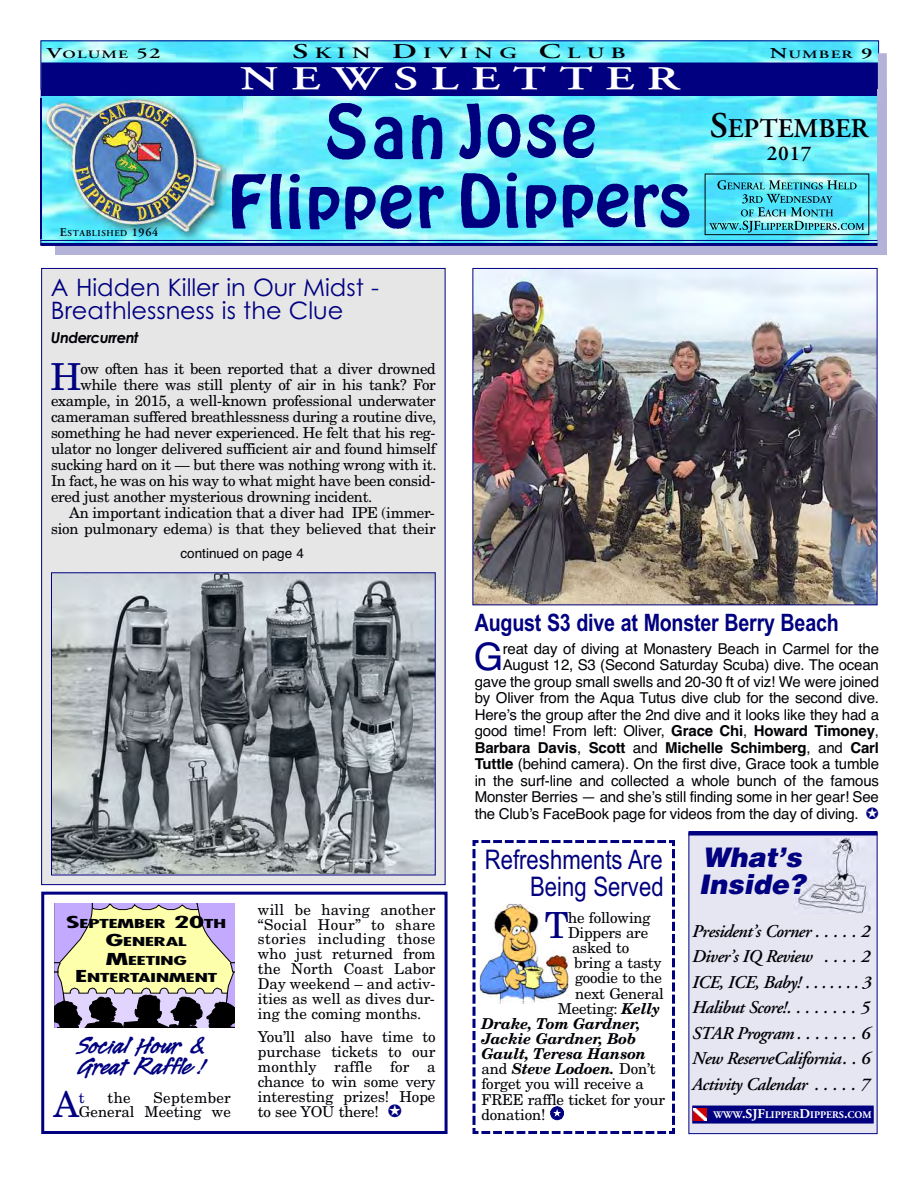
<style>
.page{position:relative;width:918px;height:1188px;background:#fff}
.page>*{position:absolute;margin:0;border:0;box-sizing:border-box;transform-origin:0 0}
.t1{font:37.95px "Helvetica";color:#000080}
.t2{font:37.2px "New Century Schlbk";color:#000080}
.t3{font:36px "New Century Schlbk";color:#000080}
.t4{font:35.55px "New Century Schlbk";color:#000080}
.t5{font:600 33px "Adobe Garamond";letter-spacing:.255em;color:#fff;scale:1.5 1}
.t6{font:700 28.5px/20.9px "Legault";letter-spacing:-.01em;color:#000080}
.t7{font:27px/27px "Arial Narrow";color:#000080;text-align:right}
.t8{font:italic 900 27px/27px "Helvetica";color:#000080}
.t9{font:600 27px "Adobe Garamond";color:#000006}
.t10{font:24px/23px "Century Gothic";color:#000080}
.t11{font:700 24px "Arial Narrow";letter-spacing:-.01em;color:#000080}
.t12{font:600 21px "Adobe Garamond";color:#000006}
.t13{font:italic 600 18px/25.5px "Adobe Garamond";letter-spacing:-.03em;color:#000006;text-align:justify}
.t14{font:600 15.75px "Adobe Garamond";letter-spacing:.27em;color:#000006;scale:1.5 1}
.t15{font:15px/14.9px "New Century Schlbk";letter-spacing:-.02em;color:#000006;text-align:justify}
.t16{font:15px "Helvetica";letter-spacing:-.01em;color:#000006}
.t17{font:italic 700 15px "New Century Schlbk";letter-spacing:-.01em;color:#000006}
.t18{font:700 15px "Helvetica";letter-spacing:-.01em;color:#000006}
.t19{font:15px/14.9px "New Century Schlbk";color:#000006;text-align:right}
.t20{font:italic 700 15px "Century Gothic";letter-spacing:-.04em;color:#000006}
.t21{font:15px "New Century Schlbk";color:#000080}
.t22{font:13.5px "Helvetica";color:#000006}
.t23{font:700 condensed 12px/18.1px "Futura";letter-spacing:-.025em;color:#000006;text-align:center;scale:2 1}
.t24{font:600 11.25px "Adobe Garamond";letter-spacing:.07em;color:#000006;scale:1.5 1}
.t25{font:700 10.2px "Adobe Garamond";color:#fff}
.t26{font:600 9px "Adobe Garamond";letter-spacing:.07em;color:#000006}
.s1{font-size:15px}
.s2{font-size:21px}
.s3{font-size:12px}
.s4{font-size:16.05px}
.s5{font-size:36px}
.s6{font-weight:700}
.s7{font-weight:400}
.s8{font-weight:700;font-style:italic}
.s9{font-weight:400;font-style:normal}
.s10{font-size:13.5px}
</style>
<div class="page">
<div style="left:41px;top:892px;width:407px;height:242px;border:3px solid #000080"></div>
<svg style="left:54px;top:903px;width:181px;height:125px;background:#c2bca5"></svg>
<img style="left:42px;top:42px;width:835px;height:21px">
<div style="left:41px;top:63px;width:837px;height:33px;background:#000080"></div>
<div style="left:878px;top:53px;width:9px;height:199px;background:#b3b3d9"></div>
<img style="left:41px;top:90px;width:837px;height:149px">
<img style="left:40px;top:239px;width:838px;height:4px">
<img style="left:242px;top:90px;width:203px;height:1px">
<div style="left:56px;top:246px;width:831px;height:8px;background:#b3b3d9"></div>
<img style="left:705px;top:174px;width:164px;height:61px">
<img style="left:717px;top:180px;width:36px;height:10px">
<img style="left:742px;top:194px;width:44px;height:10px">
<img style="left:741px;top:207px;width:45px;height:9px">
<img style="left:709px;top:223px;width:30px;height:7px">
<img style="left:40px;top:98px;width:202px;height:141px">
<hr style="left:40px;top:240px;width:838px;height:1px;background:#000080">
<hr style="left:40px;top:243px;width:838px;height:3px;background:#000080">
<img style="left:230px;top:98px;width:466px;height:136px">
<div style="left:42px;top:269px;width:403px;height:615px;background:#e6e6e6"></div>
<div style="left:689px;top:833px;width:188px;height:300px;background:#e6e6f2"></div>
<div style="left:692px;top:1106px;width:182px;height:18px;background:#000080"></div>
<img style="left:795px;top:839px;width:73px;height:74px">
<svg style="left:694px;top:1108px;width:13px;height:13px"></svg>
<div style="left:688px;top:831px;width:190px;height:5px;background:#000080"></div>
<img style="left:474px;top:270px;width:402px;height:333px">
<div style="left:472px;top:268px;width:406px;height:337px;border:1px solid #000080"></div>
<img style="left:53px;top:574px;width:381px;height:299px">
<div style="left:51px;top:572px;width:385px;height:303px;border:1px solid #000080"></div>
<svg style="left:472px;top:840px;width:203px;height:294px"></svg>
<p class="t24" style="left:47px;top:50px;width:77px"><span class="s1">V</span>OLUME <span class="s1">52</span></p>
<p class="t14" style="left:292px;top:47px;width:224px"><span class="s2">S</span>KIN <span class="s2">D</span>IVING <span class="s2">C</span>LUB</p>
<p class="t24" style="left:770px;top:50px;width:70px"><span class="s1">N</span>UMBER <span class="s1">9</span></p>
<h3 class="t5" style="left:240px;top:66px;width:294px">NEWSLETTER</h3>
<p class="t26" style="left:60px;top:230px;width:100px"><span class="s3">E</span>STABLISHED <span class="s3">1964</span></p>
<h3 class="t10" style="left:51px;top:276px;width:330px">A Hidden Killer in Our Midst -<br>Breathlessness is the Clue</h3>
<p class="t20" style="left:51px;top:329px;width:89px">Undercurrent</p>
<h2 class="t2" style="left:50px;top:363px;width:32px">H</h2>
<p class="t15" style="left:80px;top:363px;width:357px">ow often has it been reported that a diver drowned</p>
<p class="t15" style="left:80px;top:379px;width:357px">while there was still plenty of air in his tank? For</p>
<p class="t15" style="left:51px;top:395px;width:386px">example, in 2015, a well-known professional underwater</p>
<p class="t15" style="left:51px;top:411px;width:387px">cameraman suffered breathlessness during a routine dive,</p>
<p class="t15" style="left:51px;top:427px;width:386px">something he had never experienced. He felt that his reg-</p>
<p class="t15" style="left:51px;top:443px;width:386px">ulator no longer delivered sufficient air and found himself</p>
<p class="t15" style="left:51px;top:459px;width:387px">sucking hard on it — but there was nothing wrong with it.</p>
<p class="t15" style="left:51px;top:475px;width:386px">In fact, he was on his way to what might have been consid-</p>
<p class="t15" style="left:51px;top:491px;width:323px">ered just another mysterious drowning incident.</p>
<p class="t15" style="left:69px;top:507px;width:367px">An important indication that a diver had IPE (immer-</p>
<p class="t15" style="left:51px;top:523px;width:386px">sion pulmonary edema) is that they believed that their</p>
<p class="t22" style="left:181px;top:546px;width:125px">continued on page 4</p>
<p class="t23" style="left:66px;top:915px;width:82px"><span class="s4">S</span>EPTEMBER <span class="s4">20</span>TH<br><span class="s4">G</span>ENERAL<br><span class="s4">M</span>EETING<br><span class="s4">E</span>NTERTAINMENT</p>
<h3 class="t6" style="left:77px;top:1037px;width:131px">Social Hour &amp;<br>Great Raffle !</h3>
<h3 class="t4" style="left:53px;top:1092px;width:27px">A</h3>
<p class="t21" style="left:79px;top:1092px;width:7px">t</p>
<p class="t15" style="left:108px;top:1091px;width:25px">the</p>
<p class="t19" style="left:79px;top:1091px;width:153px">September<br>General Meeting we</p>
<p class="t15" style="left:258px;top:903px;width:179px">will be having another “Social Hour” to share stories including those who just returned from the North Coast Labor Day weekend – and activ&shy;ities as well as dives dur&shy;ing the coming months.</p>
<p class="t15" style="left:258px;top:1031px;width:179px">You’ll also have time to purchase tickets to our monthly raffle for a chance to win some very interesting prizes! Hope to see YOU there!</p>
<h3 class="t9" style="left:710px;top:118px;width:160px"><span class="s5">S</span>EPTEMBER</h3>
<h3 class="t12" style="left:767px;top:145px;width:46px">2017</h3>
<h3 class="t11" style="left:475px;top:609px;width:366px">August S3 dive at Monster Berry Beach</h3>
<h1 class="t1" style="left:474px;top:635px;width:31px">G</h1>
<p class="t16" style="left:503px;top:640px;width:378px">reat day of diving at Monastery Beach in Carmel for the</p>
<p class="t16" style="left:503px;top:656px;width:378px">August 12, S3 (Second Saturday Scuba) dive. The ocean</p>
<p class="t16" style="left:475px;top:673px;width:406px">gave the group small swells and 20-30 ft of viz! We were joined</p>
<p class="t16" style="left:475px;top:689px;width:406px">by Oliver from the Aqua Tutus dive club for the second dive.</p>
<p class="t16" style="left:475px;top:706px;width:406px">Here’s the group after the 2nd dive and it looks like they had a</p>
<p class="t16" style="left:475px;top:722px;width:406px">good time! From left: Oliver, <span class="s6">Grace Chi</span>, <span class="s6">Howard Timoney</span>,</p>
<p class="t18" style="left:475px;top:739px;width:406px">Barbara Davis<span class="s7">,</span> Scott <span class="s7">and</span> Michelle Schimberg<span class="s7">, and</span> Carl</p>
<p class="t16" style="left:475px;top:755px;width:406px"><span class="s6">Tuttle</span> (behind camera). On the first dive, Grace took a tumble</p>
<p class="t16" style="left:475px;top:772px;width:406px">in the surf-line and collected a whole bunch of the famous</p>
<p class="t16" style="left:475px;top:788px;width:406px">Monster Berries — and she’s still finding some in her gear! See</p>
<p class="t16" style="left:475px;top:805px;width:386px">the Club’s FaceBook page for videos from the day of diving.</p>
<h3 class="t7" style="left:485px;top:846px;width:180px">Refreshments Are<br>Being Served</h3>
<h3 class="t3" style="left:545px;top:912px;width:25px">T</h3>
<p class="t15" style="left:568px;top:912px;width:84px">he following</p>
<p class="t15" style="left:568px;top:927px;width:82px">Dippers are</p>
<p class="t15" style="left:572px;top:942px;width:59px">asked to</p>
<p class="t15" style="left:574px;top:957px;width:89px">bring a tasty</p>
<p class="t15" style="left:575px;top:972px;width:88px">goodie to the</p>
<p class="t15" style="left:575px;top:987px;width:90px">next General</p>
<p class="t15" style="left:558px;top:1002px;width:104px">Meeting: <span class="s8">Kelly</span></p>
<p class="t17" style="left:482px;top:1018px;width:161px">Drake, Tom Gardner,</p>
<p class="t17" style="left:482px;top:1033px;width:156px">Jackie Gardner, Bob</p>
<p class="t17" style="left:482px;top:1048px;width:166px">Gault, Teresa Hanson</p>
<p class="t17" style="left:482px;top:1064px;width:176px"><span class="s9">and</span> Steve Lodoen. <span class="s9">Don’t</span></p>
<p class="t15" style="left:482px;top:1078px;width:164px">forget you will receive a</p>
<p class="t15" style="left:482px;top:1093px;width:185px">FREE raffle ticket for your</p>
<p class="t15" style="left:482px;top:1108px;width:65px">donation!</p>
<h3 class="t8" style="left:699px;top:843px;width:108px">What’s<br>Inside?</h3>
<p class="t13" style="left:692px;top:920px;width:181px">President’s Corner . . . . . 2<br>Diver’s IQ Review . . . . 2<br>ICE, ICE, Baby! . . . . . . . 3<br>Halibut Score!. . . . . . . . 5<br>STAR Program . . . . . . . 6<br>New ReserveCalifornia. . 6<br>Activity Calendar . . . . . 7</p>
<p class="t25" style="left:714px;top:1111px;width:160px">WWW<span class="s10">.SJF</span>LIPPER<span class="s10">D</span>IPPERS<span class="s10">.</span>COM</p>
</div>
